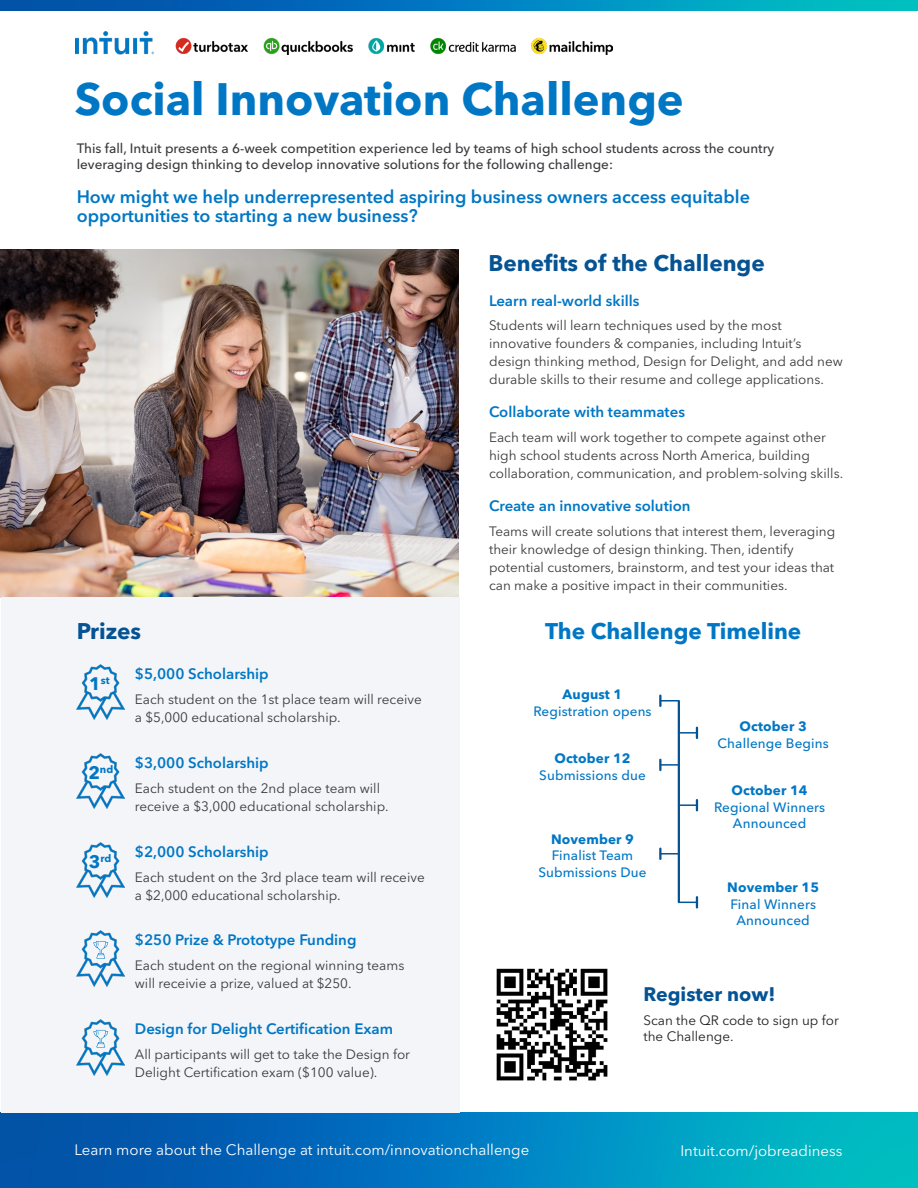
<style>
.page{position:relative;width:918px;height:1188px;background:#fff}
.page>*{position:absolute;margin:0;border:0;box-sizing:border-box;transform-origin:0 0}
.t1{font:700 45px "Avenir Nextfor INTUIT";color:#0077c5}
.t2{font:700 22.5px "Avenir Nextfor INTUIT";color:#055393}
.t3{font:700 22.5px "Avenir Nextfor INTUIT";color:#0077c5}
.t4{font:700 19.5px "Avenir Nextfor INTUIT";color:#055393}
.t5{font:600 18px/19.5px "Avenir Nextfor INTUIT";color:#0077c5}
.t6{font:600 15px "Avenir Nextfor INTUIT";color:#0077c5}
.t7{font:15px "Avenir Nextfor INTUIT";color:#fff}
.t8{font:13.5px/18px "Avenir Nextfor INTUIT";color:#393a3d}
.t9{font:500 13.5px/16.5px "Avenir Nextfor INTUIT";color:#393a3d}
.t10{font:500 13.5px/16.5px "Avenir Nextfor INTUIT";letter-spacing:.01em;color:#0077c5;text-align:center}
.t11{font:13.5px/16.5px "Avenir Nextfor INTUIT";color:#231f20}
.t12{font:700 10.5px "Avenir Nextfor INTUIT";color:#0077c5}
.s1{font-size:18px}
.s2{font-weight:700}
</style>
<div class="page">
<img style="left:0;top:0;width:918px;height:11px">
<img style="left:0;top:1112px;width:918px;height:76px">
<img style="left:0;top:249px;width:459px;height:348px">
<div style="left:1px;top:597px;width:459px;height:515px;background:#f4f5f8"></div>
<img style="left:76px;top:31px;width:536px;height:24px">
<img style="left:496px;top:968px;width:112px;height:113px">
<img style="left:77px;top:665px;width:48px;height:55px">
<hr style="left:678px;top:701px;width:2px;height:201px;background:#055393">
<svg style="left:659px;top:696px;width:20px;height:10px"></svg>
<svg style="left:680px;top:728px;width:18px;height:10px"></svg>
<svg style="left:659px;top:760px;width:19px;height:10px"></svg>
<svg style="left:680px;top:800px;width:18px;height:10px"></svg>
<svg style="left:659px;top:849px;width:19px;height:10px"></svg>
<svg style="left:679px;top:897px;width:19px;height:10px"></svg>
<img style="left:77px;top:754px;width:48px;height:55px">
<img style="left:77px;top:843px;width:48px;height:55px">
<img style="left:77px;top:931px;width:48px;height:55px">
<img style="left:77px;top:1020px;width:48px;height:55px">
<svg style="left:93px;top:941px;width:15px;height:18px"></svg>
<svg style="left:93px;top:1030px;width:15px;height:18px"></svg>
<p class="t1" style="left:75px;top:71px;width:611px">Social Innovation Challenge</p>
<p class="t9" style="left:77px;top:140px;width:699px">This fall, Intuit presents a 6-week competition experience led by teams of high school students across the country leveraging design thinking to develop innovative solutions for the following challenge:</p>
<p class="t5" style="left:77px;top:187px;width:675px">How might we help underrepresented aspiring business owners access equitable opportunities to starting a new business?</p>
<p class="t2" style="left:489px;top:249px;width:278px">Benefits of the Challenge</p>
<p class="t2" style="left:77px;top:618px;width:66px">Prizes</p>
<p class="t6" style="left:135px;top:665px;width:135px">$5,000 Scholarship</p>
<p class="t8" style="left:135px;top:690px;width:288px">Each student on the 1st place team will receive a $5,000 educational scholarship.</p>
<p class="t6" style="left:135px;top:754px;width:135px">$3,000 Scholarship</p>
<p class="t8" style="left:135px;top:779px;width:255px">Each student on the 2nd place team will receive a $3,000 educational scholarship.</p>
<p class="t6" style="left:135px;top:843px;width:135px">$2,000 Scholarship</p>
<p class="t8" style="left:135px;top:868px;width:291px">Each student on the 3rd place team will receive a $2,000 educational scholarship.</p>
<p class="t6" style="left:135px;top:931px;width:223px">$250 Prize &amp; Prototype Funding</p>
<p class="t8" style="left:135px;top:956px;width:271px">Each student on the regional winning teams will receivie a prize, valued at $250.</p>
<p class="t6" style="left:135px;top:1020px;width:260px">Design for Delight Certification Exam</p>
<p class="t8" style="left:135px;top:1045px;width:277px">All participants will get to take the Design for<br>Delight Certification exam ($100 value).</p>
<p class="t12" style="left:89px;top:674px;width:22px"><span class="s1">1</span>st</p>
<p class="t12" style="left:88px;top:763px;width:26px"><span class="s1">2</span>nd</p>
<p class="t12" style="left:89px;top:852px;width:24px"><span class="s1">3</span>rd</p>
<p class="t6" style="left:489px;top:291px;width:152px">Learn real-world skills</p>
<p class="t8" style="left:489px;top:317px;width:355px">Students will learn techniques used by the most innovative founders &amp; companies, including Intuit’s design thinking method, Design for Delight, and add new durable skills to their resume and college applications.</p>
<p class="t6" style="left:489px;top:403px;width:197px">Collaborate with teammates</p>
<p class="t8" style="left:489px;top:428px;width:356px">Each team will work together to compete against other high school students across North America, building collaboration, communication, and problem-solving skills.</p>
<p class="t6" style="left:489px;top:497px;width:203px">Create an innovative solution</p>
<p class="t8" style="left:489px;top:522px;width:348px">Teams will create solutions that interest them, leveraging their knowledge of design thinking. Then, identify potential customers, brainstorm, and test your ideas that can make a positive impact in their communities.</p>
<p class="t3" style="left:545px;top:618px;width:258px">The Challenge Timeline</p>
<p class="t10" style="left:533px;top:686px;width:120px"><span class="s2">August 1<br></span>Registration opens</p>
<p class="t10" style="left:539px;top:750px;width:108px"><span class="s2">October 12<br></span>Submissions due</p>
<p class="t10" style="left:538px;top:831px;width:110px"><span class="s2">November 9<br></span>Finalist Team<br>Submissions Due</p>
<p class="t10" style="left:718px;top:718px;width:113px"><span class="s2">October 3<br></span>Challenge Begins</p>
<p class="t10" style="left:714px;top:782px;width:113px"><span class="s2">October 14<br></span>Regional Winners<br>Announced</p>
<p class="t10" style="left:727px;top:879px;width:93px"><span class="s2">November 15<br></span>Final Winners<br>Announced</p>
<p class="t4" style="left:643px;top:983px;width:133px">Register now!</p>
<p class="t11" style="left:643px;top:1012px;width:197px">Scan the QR code to sign up for the Challenge.</p>
<p class="t7" style="left:75px;top:1141px;width:456px">Learn more about the Challenge at intuit.com/innovationchallenge</p>
<p class="t7" style="left:680px;top:1142px;width:163px">Intuit.com/jobreadiness</p>
</div>
